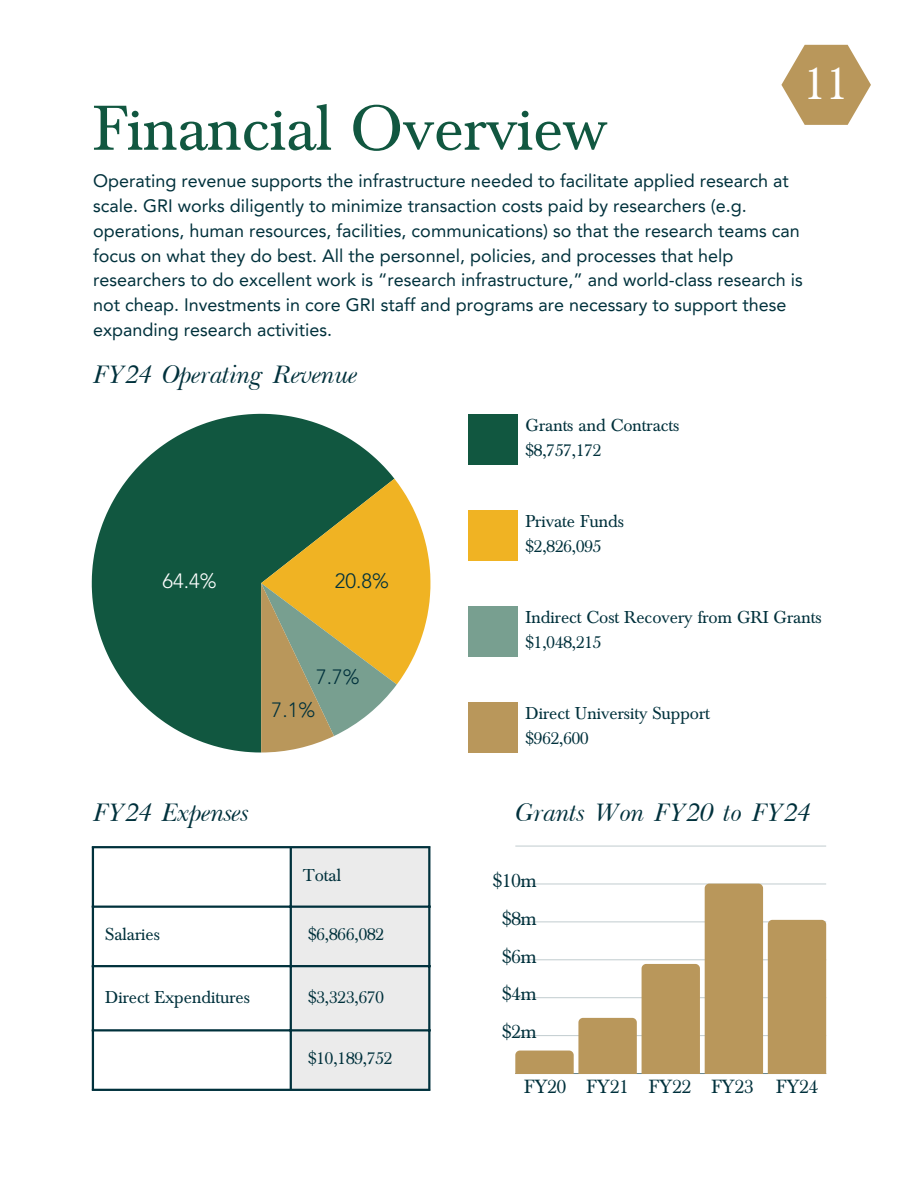
<style>
.page{position:relative;width:918px;height:1188px;background:#fff}
.page>*{position:absolute;margin:0;border:0;box-sizing:border-box;transform-origin:0 0}
.t1{font:66px "Baskerville";color:#115740}
.t2{font:48px "Baskerville";color:#fff}
.t3{font:italic 300 30px "Baskerville";color:#00313c}
.t4{font:300 20.55px "Avenir LT Std";color:#00313c}
.t5{font:300 20.55px "Avenir LT Std";color:#fff}
.t6{font:19.95px "Baskerville";color:#00313c}
.t7{font:18px/24.8px "Avenir LT Pro";color:#00313c}
.t8{font:18px "Baskerville";color:#00313c}
</style>
<div class="page">
<svg style="left:781px;top:45px;width:90px;height:80px"></svg>
<hr style="left:515px;top:846px;width:311px;height:1px;background:#dbe1e3">
<svg style="left:515px;top:884px;width:311px;height:190px"></svg>
<div style="left:292px;top:848px;width:136px;height:241px;background:#ebebeb"></div>
<hr style="left:92px;top:848px;width:2px;height:241px;background:#00313c">
<hr style="left:290px;top:848px;width:2px;height:241px;background:#00313c">
<hr style="left:428px;top:848px;width:2px;height:241px;background:#00313c">
<hr style="left:92px;top:846px;width:338px;height:2px;background:#00313c">
<hr style="left:92px;top:906px;width:338px;height:2px;background:#00313c">
<hr style="left:92px;top:965px;width:338px;height:2px;background:#00313c">
<hr style="left:92px;top:1029px;width:338px;height:2px;background:#00313c">
<hr style="left:92px;top:1089px;width:338px;height:2px;background:#00313c">
<svg style="left:92px;top:414px;width:302px;height:339px;fill:#115740"></svg>
<svg style="left:261px;top:479px;width:170px;height:274px"></svg>
<div style="left:469px;top:414px;width:49px;height:50px;background:#115740"></div>
<div style="left:469px;top:510px;width:49px;height:50px;background:#f0b323"></div>
<div style="left:469px;top:606px;width:49px;height:50px;background:#789f90"></div>
<div style="left:469px;top:702px;width:49px;height:50px;background:#b9975b"></div>
<p class="t1" style="left:93px;top:92px;width:516px">Financial Overview</p>
<h1 class="t2" style="left:804px;top:57px;width:46px">11</h1>
<p class="t7" style="left:93px;top:170px;width:711px">Operating revenue supports the infrastructure needed to facilitate applied research at scale. GRI works diligently to minimize transaction costs paid by researchers (e.g. operations, human resources, facilities, communications) so that the research teams can focus on what they do best. All the personnel, policies, and processes that help researchers to do excellent work is “research infrastructure,” and world-class research is not cheap. Investments in core GRI staff and programs are necessary to support these expanding research activities.</p>
<h4 class="t3" style="left:93px;top:364px;width:266px">FY24 Operating Revenue</h4>
<p class="t5" style="left:163px;top:572px;width:56px">64.4%</p>
<p class="t4" style="left:335px;top:572px;width:56px">20.8%</p>
<p class="t4" style="left:316px;top:668px;width:45px">7.7%</p>
<p class="t4" style="left:272px;top:702px;width:45px">7.1%</p>
<h2 class="t3" style="left:93px;top:803px;width:157px">FY24 Expenses</h2>
<p class="t8" style="left:303px;top:865px;width:39px">Total</p>
<h2 class="t8" style="left:105px;top:925px;width:56px">Salaries</h2>
<p class="t8" style="left:308px;top:925px;width:77px">$6,866,082</p>
<h4 class="t8" style="left:105px;top:988px;width:146px">Direct Expenditures</h4>
<h4 class="t8" style="left:308px;top:988px;width:77px">$3,323,670</h4>
<h4 class="t8" style="left:308px;top:1048px;width:86px">$10,189,752</h4>
<p class="t8" style="left:526px;top:415px;width:155px">Grants and Contracts</p>
<p class="t8" style="left:526px;top:440px;width:77px">$8,757,172</p>
<h2 class="t8" style="left:526px;top:512px;width:100px">Private Funds</h2>
<p class="t8" style="left:526px;top:536px;width:77px">$2,826,095</p>
<h4 class="t8" style="left:526px;top:608px;width:298px">Indirect Cost Recovery from GRI Grants</h4>
<h4 class="t8" style="left:526px;top:632px;width:77px">$1,048,215</h4>
<h4 class="t8" style="left:526px;top:704px;width:186px">Direct University Support</h4>
<h4 class="t8" style="left:526px;top:728px;width:65px">$962,600</h4>
<p class="t3" style="left:515px;top:803px;width:297px">Grants Won FY20 to FY24</p>
<p class="t6" style="left:493px;top:869px;width:45px">$10m</p>
<p class="t6" style="left:502px;top:907px;width:36px">$8m</p>
<p class="t6" style="left:502px;top:945px;width:36px">$6m</p>
<p class="t6" style="left:502px;top:983px;width:36px">$4m</p>
<p class="t6" style="left:502px;top:1021px;width:36px">$2m</p>
<p class="t6" style="left:524px;top:1076px;width:44px">FY20</p>
<p class="t6" style="left:587px;top:1076px;width:44px">FY21</p>
<p class="t6" style="left:649px;top:1076px;width:44px">FY22</p>
<p class="t6" style="left:711px;top:1076px;width:44px">FY23</p>
<p class="t6" style="left:776px;top:1076px;width:44px">FY24</p>
</div>
